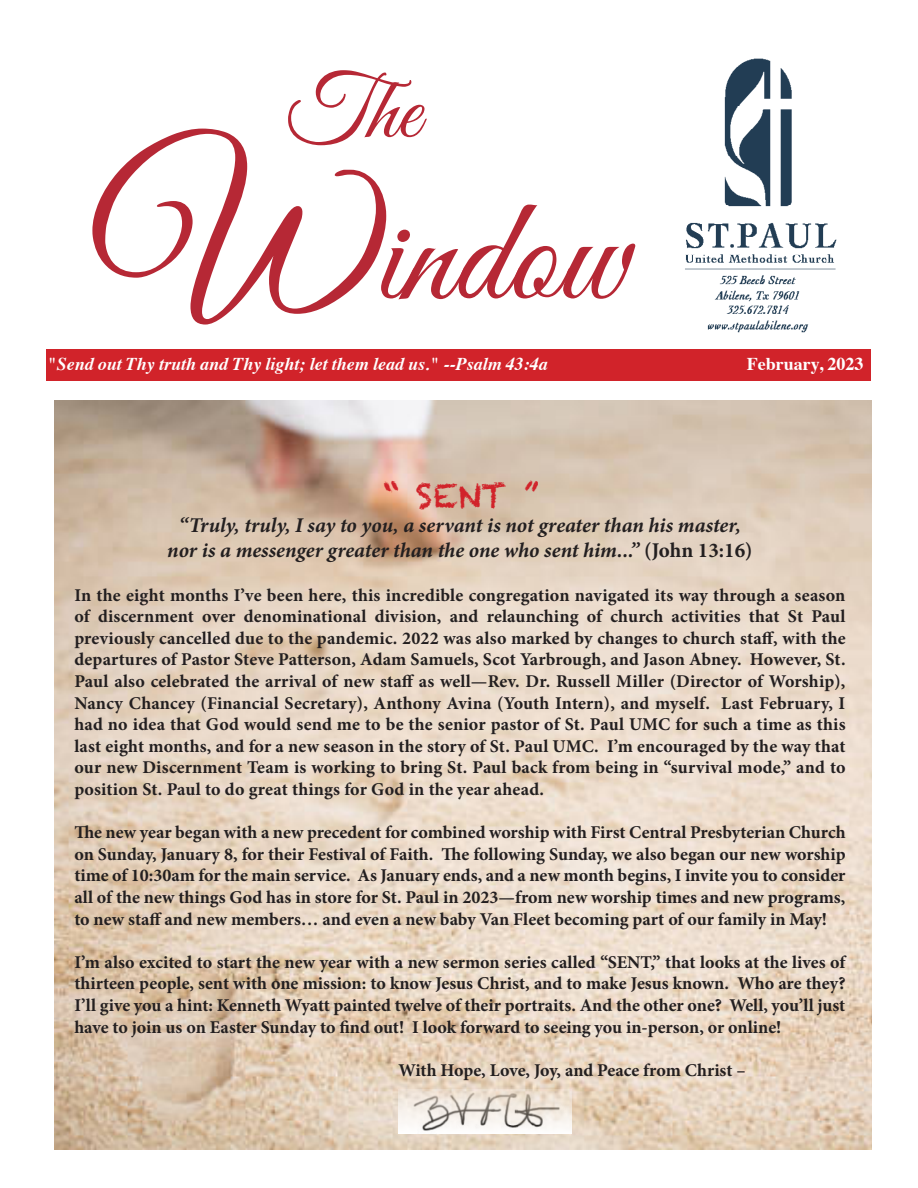
<style>
.page{position:relative;width:918px;height:1188px;background:#fff}
.page>*{position:absolute;margin:0;border:0;box-sizing:border-box;transform-origin:0 0}
.t1{font:150px "Great Vibes";color:#b62835}
.t2{font:90px "Great Vibes";color:#b62835}
.t3{font:33px "Chalkduster";color:#d1232a}
.t4{font:italic 700 21px "Minion Pro";letter-spacing:-.005em;color:#231f20}
.t5{font:700 18px/21.6px "Minion Pro";color:#231f20;text-align:justify}
.t6{font:italic 700 18px "Times";color:#fff}
.t7{font:700 18px "Times";color:#fff}
.s1{font-size:210px}
.s2{font-style:normal}
</style>
<div class="page">
<div style="left:47px;top:349px;width:824px;height:32px;background:#d1232a"></div>
<img style="left:685px;top:58px;width:152px;height:275px">
<img style="left:55px;top:400px;width:816px;height:750px">
<img style="left:398px;top:1089px;width:173px;height:44px">
<p class="t2" style="left:285px;top:60px;width:136px">The</p>
<p class="t1" style="left:96px;top:171px;width:537px"><span class="s1">W</span>indow</p>
<p class="t6" style="left:47px;top:347px;width:503px">"Send out Thy truth and Thy light; let them lead us." --Psalm 43:4a</p>
<p class="t7" style="left:747px;top:347px;width:118px">February, 2023</p>
<p class="t3" style="left:384px;top:476px;width:158px">“ SENT ”</p>
<p class="t4" style="left:179px;top:511px;width:563px">“Truly, truly, I say to you, a servant is not greater than his master,</p>
<p class="t4" style="left:167px;top:536px;width:587px">nor is a messenger greater than the one who sent him...” <span class="s2">(John 13:16)</span></p>
<p class="t5" style="left:74px;top:584px;width:773px">In the eight months I’ve been here, this incredible congregation navigated its way through a season of discernment over denominational division, and relaunching of church activities that St Paul previously cancelled due to the pandemic. 2022 was also marked by changes to church staff, with the departures of Pastor Steve Patterson, Adam Samuels, Scot Yarbrough, and Jason Abney. However, St.<br>Paul also celebrated the arrival of new staff as well—Rev. Dr. Russell Miller (Director of Worship), Nancy Chancey (Financial Secretary), Anthony Avina (Youth Intern), and myself. Last February, I had no idea that God would send me to be the senior pastor of St. Paul UMC for such a time as this last eight months, and for a new season in the story of St. Paul UMC. I’m encouraged by the way that our new Discernment Team is working to bring St. Paul back from being in “survival mode,” and to position St. Paul to do great things for God in the year ahead.</p>
<p class="t5" style="left:74px;top:822px;width:773px">The new year began with a new precedent for combined worship with First Central Presbyterian Church on Sunday, January 8, for their Festival of Faith. The following Sunday, we also began our new worship time of 10:30am for the main service. As January ends, and a new month begins, I invite you to consider all of the new things God has in store for St. Paul in 2023—from new worship times and new programs, to new staff and new members… and even a new baby Van Fleet becoming part of our family in May!</p>
<p class="t5" style="left:74px;top:951px;width:773px">I’m also excited to start the new year with a new sermon series called “SENT,” that looks at the lives of thirteen people, sent with one mission: to know Jesus Christ, and to make Jesus known. Who are they?<br>I’ll give you a hint: Kenneth Wyatt painted twelve of their portraits. And the other one? Well, you’ll just have to join us on Easter Sunday to find out! I look forward to seeing you in-person, or online!</p>
<p class="t5" style="left:398px;top:1059px;width:349px">With Hope, Love, Joy, and Peace from Christ –</p>
</div>
